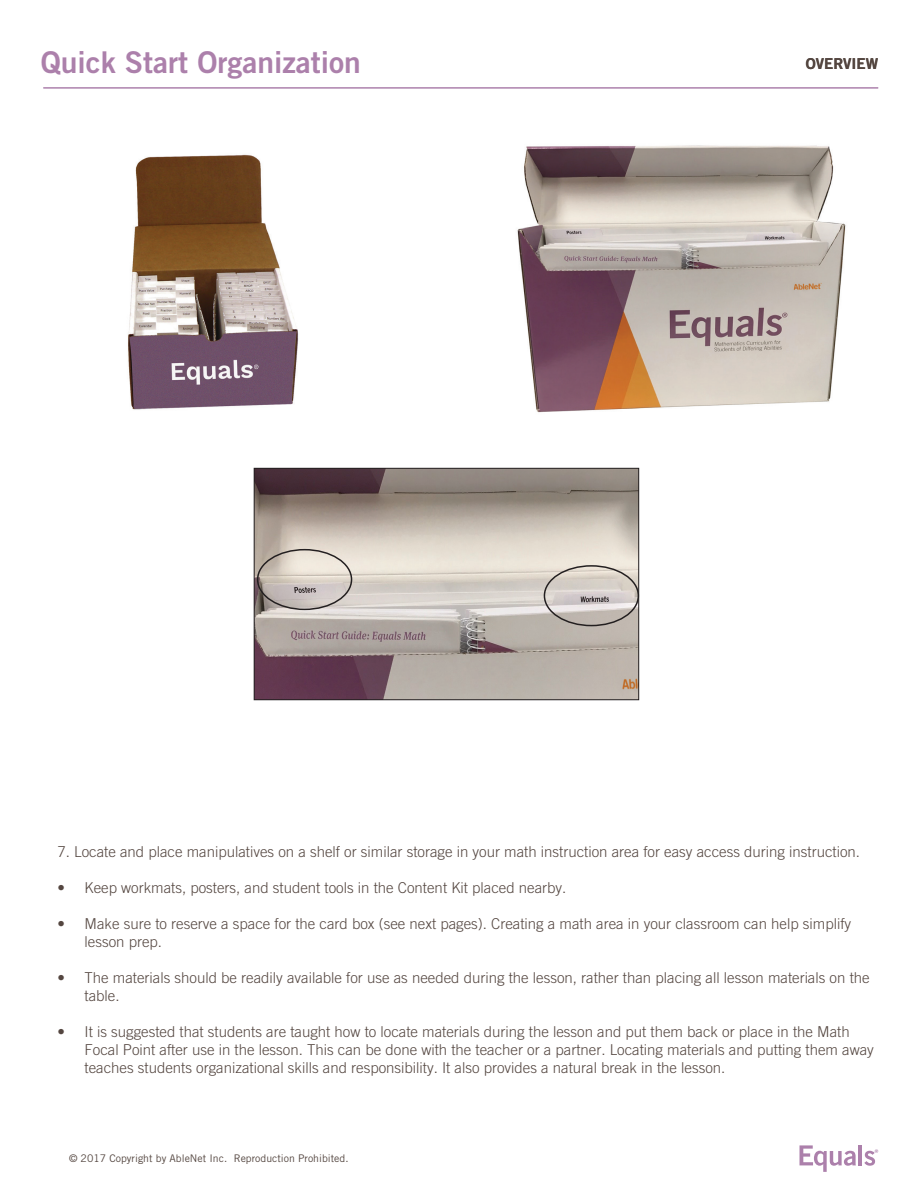
<style>
.page{position:relative;width:918px;height:1188px;background:#fff}
.page>*{position:absolute;margin:0;border:0;box-sizing:border-box;transform-origin:0 0}
.t1{font:30px "Trade Gothic LT Std Bd 2";color:#ac80ab}
.t2{font:300 15px/18px "Trade Gothic LT Std";color:#544640}
.t3{font:15px "Trade Gothic LT Std Bd 2";color:#544640}
.t4{font:10.5px "Trade Gothic LT Std";color:#544640}
</style>
<div class="page">
<hr style="left:43px;top:88px;width:835px;height:1px;background:#ac80ab">
<img style="left:517px;top:145px;width:329px;height:268px">
<svg style="left:800px;top:1145px;width:56px;height:27px"></svg>
<hr style="left:859px;top:1145px;width:3px;height:20px;background:#ac80ab">
<svg style="left:864px;top:1149px;width:14px;height:17px"></svg>
<img style="left:256px;top:470px;width:381px;height:228px">
<div style="left:254px;top:468px;width:385px;height:232px;border:1px solid #231f20"></div>
<div style="left:257px;top:549px;width:95px;height:61px;border:2px solid #231f20;border-radius:50%"></div>
<div style="left:544px;top:565px;width:95px;height:61px;border:2px solid #231f20;border-radius:50%"></div>
<img style="left:128px;top:154px;width:171px;height:256px">
<h1 class="t1" style="left:41px;top:44px;width:321px">Quick Start Organization</h1>
<p class="t3" style="left:806px;top:54px;width:74px">OVERVIEW</p>
<p class="t2" style="left:58px;top:842px;width:804px">7. Locate and place manipulatives on a shelf or similar storage in your math instruction area for easy access during instruction.</p>
<p class="t2" style="left:58px;top:878px;width:510px">• Keep workmats, posters, and student tools in the Content Kit placed nearby.</p>
<p class="t2" style="left:85px;top:914px;width:768px;text-indent:-27px">• Make sure to reserve a space for the card box (see next pages). Creating a math area in your classroom can help simplify lesson prep.</p>
<p class="t2" style="left:85px;top:968px;width:787px;text-indent:-27px">• The materials should be readily available for use as needed during the lesson, rather than placing all lesson materials on the table.</p>
<p class="t2" style="left:85px;top:1022px;width:791px;text-indent:-27px">• It is suggested that students are taught how to locate materials during the lesson and put them back or place in the Math<br>Focal Point after use in the lesson. This can be done with the teacher or a partner. Locating materials and putting them away teaches students organizational skills and responsibility. It also provides a natural break in the lesson.</p>
<p class="t4" style="left:69px;top:1152px;width:281px">© 2017 Copyright by AbleNet Inc. Reproduction Prohibited.</p>
</div>
